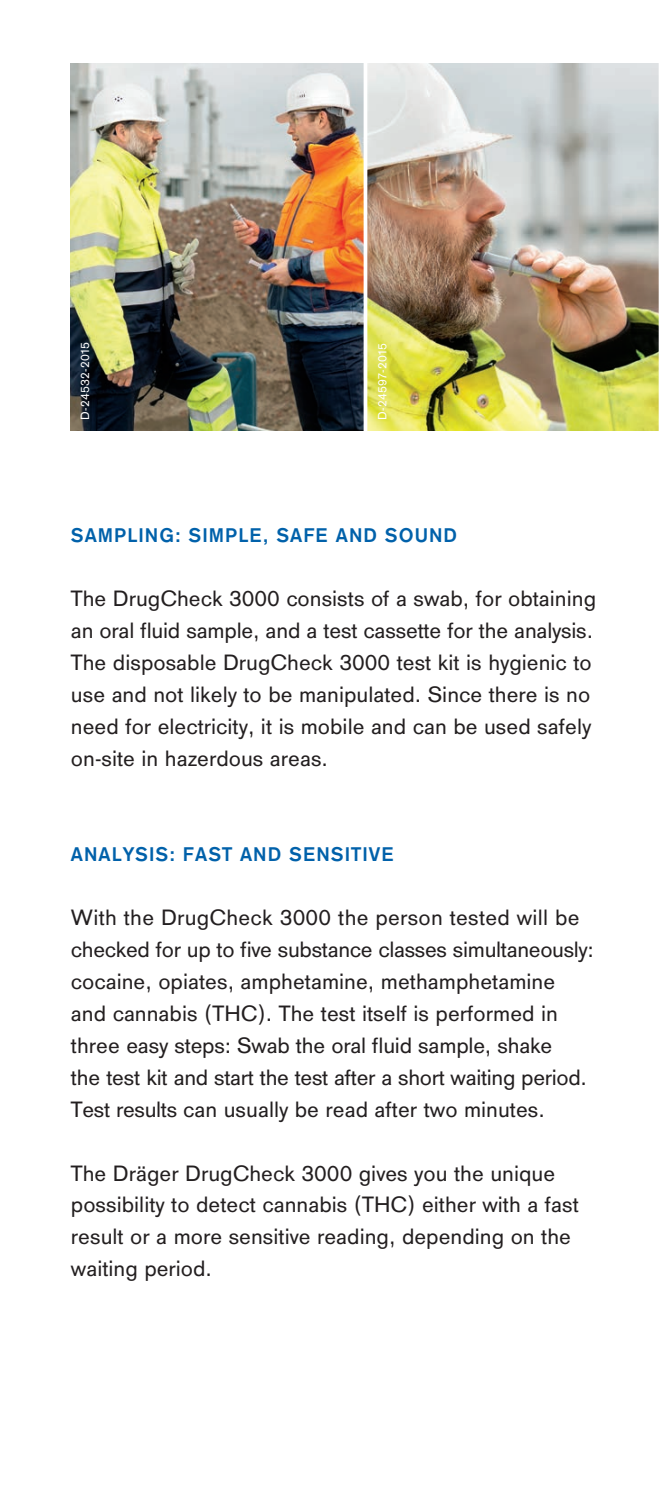
<style>
.page{position:relative;width:660px;height:1489px;background:#fff}
.page>*{position:absolute;margin:0;border:0;box-sizing:border-box;transform-origin:0 0}
.t1{font:23px/32px "Draeger Sans";color:#231f20}
.Zwischenüberschrift{font:700 20.5px "Draeger Sans";letter-spacing:.05em;color:#0161aa}
.Image_number_white{font:12.5px "Draeger Sans";letter-spacing:.025em;color:#fff}
</style>
<div class="page">
<img style="left:71px;top:64px;width:292px;height:367px">
<img style="left:367px;top:64px;width:291px;height:367px">
<svg style="left:363px;top:63px;width:1px;height:368px"></svg>
<p class="Image_number_white" style="left:76px;top:420px;width:80px;rotate:-90deg">D-24532-2015</p>
<p class="Image_number_white" style="left:373px;top:420px;width:79px;rotate:-90deg">D-24597-2015</p>
<p class="Zwischenüberschrift" style="left:71px;top:521px;width:387px">SAMPLING: SIMPLE, SAFE AND SOUND</p>
<p class="t1" style="left:71px;top:581px;width:526px">The DrugCheck 3000 consists of a swab, for obtaining an oral fluid sample, and a test cassette for the analysis.<br>The disposable DrugCheck 3000 test kit is hygienic to use and not likely to be manipulated. Since there is no need for electricity, it is mobile and can be used safely on-site in hazerdous areas.</p>
<p class="Zwischenüberschrift" style="left:71px;top:840px;width:324px">ANALYSIS: FAST AND SENSITIVE</p>
<p class="t1" style="left:71px;top:900px;width:509px">With the DrugCheck 3000 the person tested will be</p>
<p class="t1" style="left:71px;top:932px;width:524px">checked for up to five substance classes simultaneously: cocaine, opiates, amphetamine, methamphetamine and cannabis (THC). The test itself is performed in three easy steps: Swab the oral fluid sample, shake<br>the test kit and start the test after a short waiting period.<br>Test results can usually be read after two minutes.</p>
<p class="t1" style="left:71px;top:1155px;width:509px">The Dräger DrugCheck 3000 gives you the unique possibility to detect cannabis (THC) either with a fast result or a more sensitive reading, depending on the waiting period.</p>
</div>
